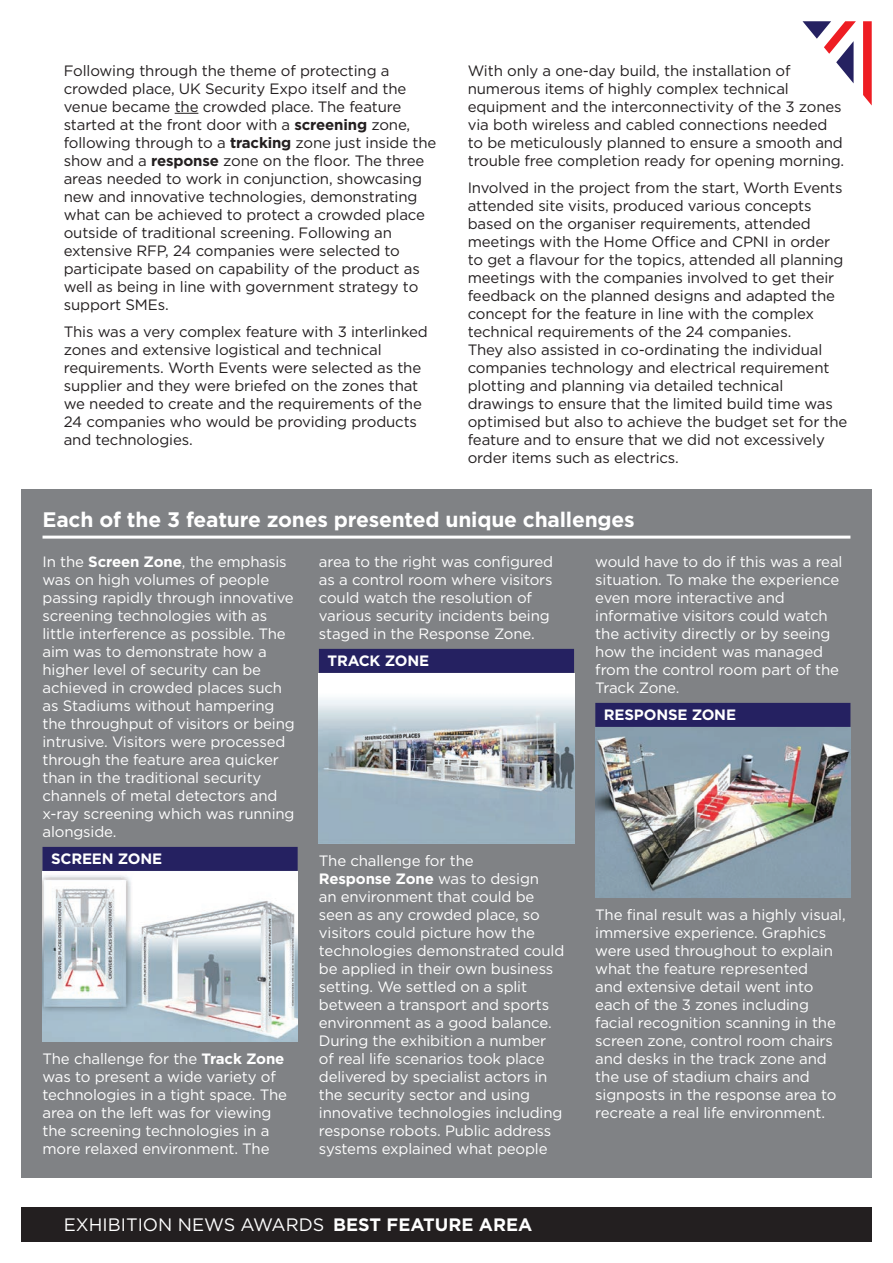
<style>
.page{position:relative;width:893px;height:1263px;background:#fff}
.page>*{position:absolute;margin:0;border:0;box-sizing:border-box;transform-origin:0 0}
.t1{font:700 21px "Gotham";letter-spacing:-.01em;color:#fff}
.t2{font:18px "Gotham";color:#fff}
.t3{font:15px/18px "Gotham";letter-spacing:-.01em;color:#fff}
.t4{font:15px/18px "Gotham";letter-spacing:-.01em;color:#231f20}
.t5{font:700 15px "Gotham";letter-spacing:-.01em;color:#fff}
.s1{font-weight:700}
</style>
<div class="page">
<div style="left:21px;top:1208px;width:851px;height:34px;background:#231f20"></div>
<svg style="left:802px;top:21px;width:70px;height:85px"></svg>
<div style="left:21px;top:489px;width:851px;height:689px;background:#808285"></div>
<svg style="left:175px;top:113px;width:23px;height:1px"></svg>
<hr style="left:43px;top:536px;width:807px;height:3px;background:#fff">
<div style="left:43px;top:847px;width:255px;height:24px;background:#252161"></div>
<img style="left:43px;top:871px;width:255px;height:170px">
<div style="left:319px;top:649px;width:255px;height:24px;background:#252161"></div>
<img style="left:319px;top:673px;width:255px;height:170px">
<div style="left:595px;top:703px;width:255px;height:24px;background:#252161"></div>
<img style="left:595px;top:727px;width:255px;height:170px">
<p class="t4" style="left:64px;top:61px;width:374px">Following through the theme of protecting a crowded place, UK Security Expo itself and the venue became the crowded place. The feature started at the front door with a <span class="s1">screening</span> zone, following through to a <span class="s1">tracking</span> zone just inside the show and a <span class="s1">response</span> zone on the floor. The three areas needed to work in conjunction, showcasing new and innovative technologies, demonstrating what can be achieved to protect a crowded place outside of traditional screening. Following an extensive RFP, 24 companies were selected to participate based on capability of the product as well as being in line with government strategy to support SMEs.</p>
<p class="t4" style="left:64px;top:322px;width:365px">This was a very complex feature with 3 interlinked zones and extensive logistical and technical requirements. Worth Events were selected as the supplier and they were briefed on the zones that we needed to create and the requirements of the 24 companies who would be providing products and technologies.</p>
<p class="t4" style="left:468px;top:61px;width:378px">With only a one-day build, the installation of numerous items of highly complex technical equipment and the interconnectivity of the 3 zones via both wireless and cabled connections needed to be meticulously planned to ensure a smooth and trouble free completion ready for opening morning.</p>
<p class="t4" style="left:468px;top:178px;width:381px">Involved in the project from the start, Worth Events attended site visits, produced various concepts based on the organiser requirements, attended meetings with the Home Office and CPNI in order to get a flavour for the topics, attended all planning meetings with the companies involved to get their feedback on the planned designs and adapted the concept for the feature in line with the complex technical requirements of the 24 companies.<br>They also assisted in co-ordinating the individual companies technology and electrical requirement plotting and planning via detailed technical drawings to ensure that the limited build time was optimised but also to achieve the budget set for the feature and to ensure that we did not excessively order items such as electrics.</p>
<h1 class="t1" style="left:43px;top:506px;width:594px">Each of the 3 feature zones presented unique challenges</h1>
<p class="t3" style="left:43px;top:552px;width:254px">In the <span class="s1">Screen Zone</span>, the emphasis was on high volumes of people passing rapidly through innovative screening technologies with as little interference as possible. The aim was to demonstrate how a higher level of security can be achieved in crowded places such as Stadiums without hampering the throughput of visitors or being intrusive. Visitors were processed through the feature area quicker than in the traditional security channels of metal detectors and x-ray screening which was running alongside.</p>
<p class="t5" style="left:51px;top:849px;width:113px">SCREEN ZONE</p>
<p class="t3" style="left:319px;top:552px;width:236px">area to the right was configured as a control room where visitors could watch the resolution of various security incidents being staged in the Response Zone.</p>
<p class="t5" style="left:327px;top:651px;width:103px">TRACK ZONE</p>
<p class="t3" style="left:595px;top:552px;width:249px">would have to do if this was a real situation. To make the experience even more interactive and informative visitors could watch the activity directly or by seeing how the incident was managed from the control room part of the<br>Track Zone.</p>
<p class="t5" style="left:604px;top:705px;width:134px">RESPONSE ZONE</p>
<p class="t3" style="left:319px;top:851px;width:247px">The challenge for the<br><span class="s1">Response Zone</span> was to design<br>an environment that could be seen as any crowded place, so visitors could picture how the technologies demonstrated could be applied in their own business setting. We settled on a split between a transport and sports environment as a good balance.<br>During the exhibition a number of real life scenarios took place delivered by specialist actors in the security sector and using innovative technologies including response robots. Public address systems explained what people</p>
<p class="t3" style="left:595px;top:905px;width:252px">The final result was a highly visual, immersive experience. Graphics were used throughout to explain what the feature represented<br>and extensive detail went into each of the 3 zones including facial recognition scanning in the screen zone, control room chairs and desks in the track zone and the use of stadium chairs and signposts in the response area to recreate a real life environment.</p>
<p class="t3" style="left:43px;top:1049px;width:246px">The challenge for the <span class="s1">Track Zone </span>was to present a wide variety of technologies in a tight space. The area on the left was for viewing the screening technologies in a more relaxed environment. The</p>
<p class="t2" style="left:64px;top:1213px;width:470px">EXHIBITION NEWS AWARDS <span class="s1">BEST FEATURE AREA</span></p>
</div>
